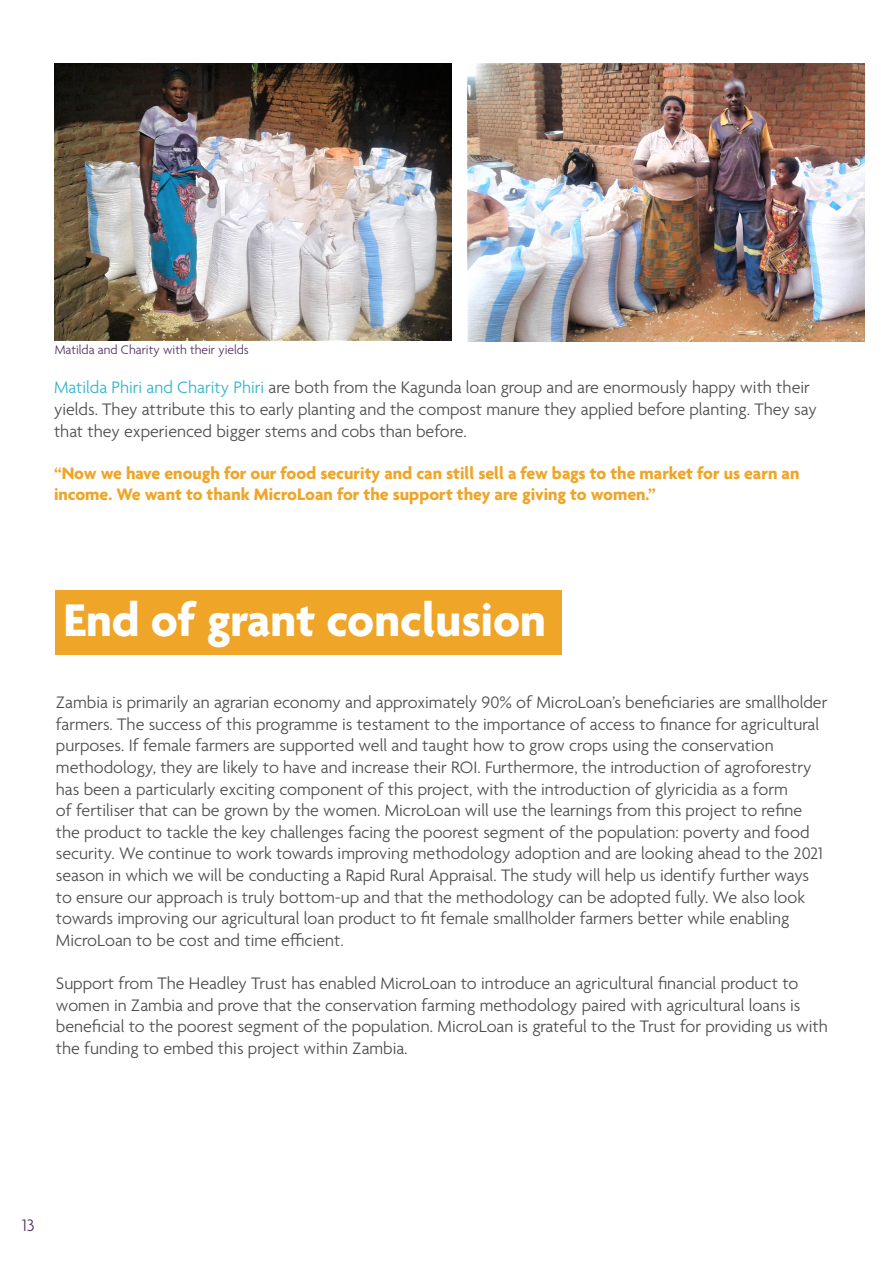
<style>
.page{position:relative;width:893px;height:1263px;background:#fff}
.page>*{position:absolute;margin:0;border:0;box-sizing:border-box;transform-origin:0 0}
.t1{font:700 49.5px "Agenda";color:#fff}
.t2{font:300 18px/21.6px "Agenda";color:#4d4d4d}
.t3{font:700 18px/21px "Agenda";color:#efa527}
.t4{font:300 18px "Agenda";color:#563062}
.t5{font:300 13.5px "Agenda";color:#563062}
.s1{color:#32b3ca}
</style>
<div class="page">
<div style="left:55px;top:590px;width:506px;height:64px;background:#efa527"></div>
<img style="left:55px;top:63px;width:396px;height:277px">
<img style="left:468px;top:63px;width:396px;height:278px">
<p class="t5" style="left:55px;top:343px;width:196px">Matilda and Charity with their yields</p>
<p class="t2" style="left:54px;top:378px;width:764px"><span class="s1">Matilda Phiri and Charity Phiri</span> are both from the Kagunda loan group and are enormously happy with their yields. They attribute this to early planting and the compost manure they applied before planting. They say that they experienced bigger stems and cobs than before.</p>
<p class="t3" style="left:54px;top:464px;width:747px">“Now we have enough for our food security and can still sell a few bags to the market for us earn an income. We want to thank MicroLoan for the support they are giving to women.”</p>
<p class="t1" style="left:64px;top:594px;width:484px">End of grant conclusion</p>
<p class="t2" style="left:56px;top:693px;width:773px">Zambia is primarily an agrarian economy and approximately 90% of MicroLoan’s beneficiaries are smallholder farmers. The success of this programme is testament to the importance of access to finance for agricultural purposes. If female farmers are supported well and taught how to grow crops using the conservation methodology, they are likely to have and increase their ROI. Furthermore, the introduction of agroforestry has been a particularly exciting component of this project, with the introduction of glyricidia as a form<br>of fertiliser that can be grown by the women. MicroLoan will use the learnings from this project to refine the product to tackle the key challenges facing the poorest segment of the population: poverty and food security. We continue to work towards improving methodology adoption and are looking ahead to the 2021 season in which we will be conducting a Rapid Rural Appraisal. The study will help us identify further ways to ensure our approach is truly bottom-up and that the methodology can be adopted fully. We also look towards improving our agricultural loan product to fit female smallholder farmers better while enabling MicroLoan to be cost and time efficient.</p>
<p class="t2" style="left:56px;top:973px;width:774px">Support from The Headley Trust has enabled MicroLoan to introduce an agricultural financial product to women in Zambia and prove that the conservation farming methodology paired with agricultural loans is beneficial to the poorest segment of the population. MicroLoan is grateful to the Trust for providing us with the funding to embed this project within Zambia.</p>
<p class="t4" style="left:22px;top:1216px;width:14px">13</p>
</div>
